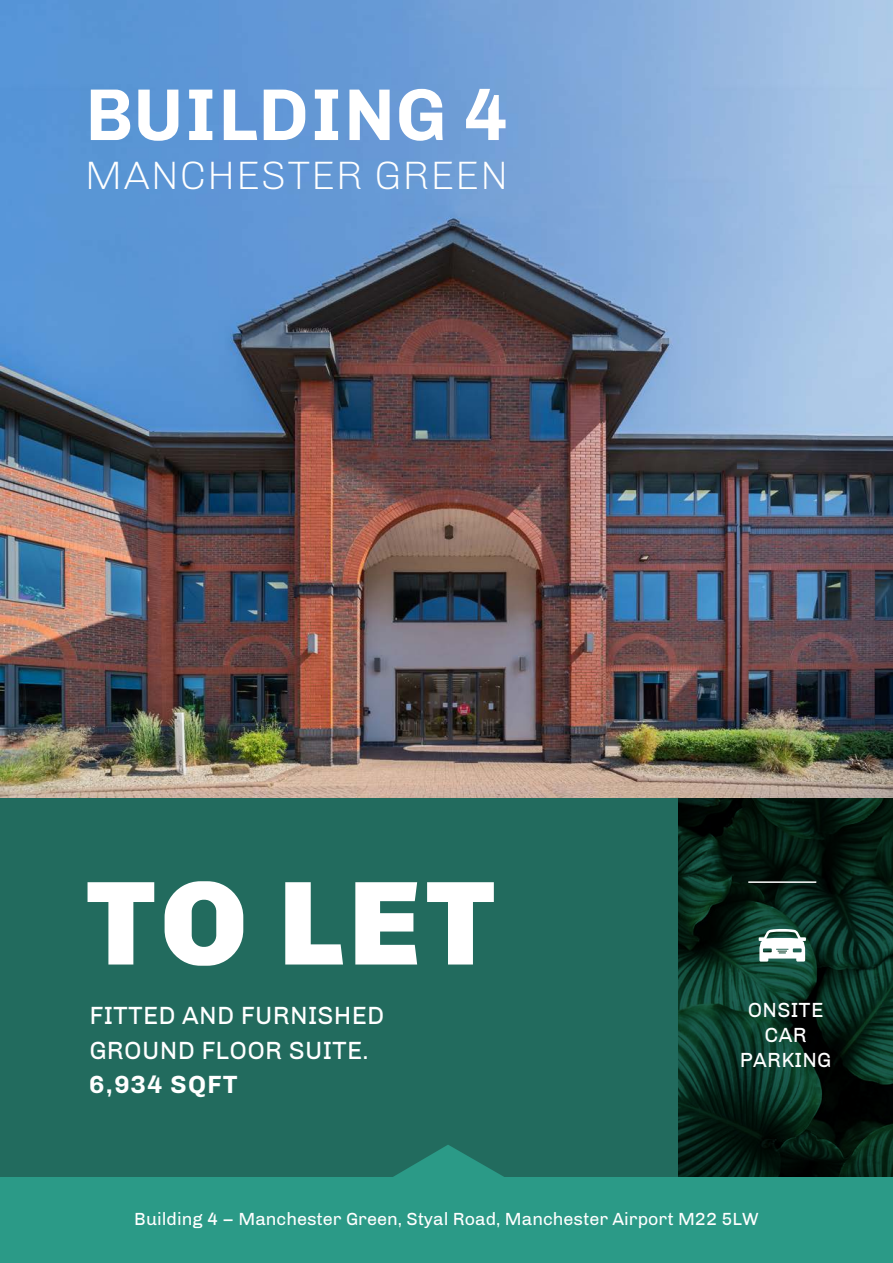
<style>
.page{position:relative;width:893px;height:1263px;background:#fff}
.page>*{position:absolute;margin:0;border:0;box-sizing:border-box;transform-origin:0 0}
.t1{font:900 120px "Chivo";color:#fff}
.t2{font:700 73.5px "Chivo";letter-spacing:.01em;color:#fff}
.t3{font:300 40.5px "Chivo";letter-spacing:.02em;color:#fff}
.t4{font:25.5px/34.5px "Chivo";letter-spacing:.01em;color:#fff}
.t5{font:21px/25.2px "Chivo";letter-spacing:.01em;color:#fff;text-align:center}
.t6{font:18px "Chivo";color:#fff}
.s1{font-weight:700}
</style>
<div class="page">
<div style="left:0;top:780px;width:893px;height:483px;background:#226b5e"></div>
<img style="left:678px;top:797px;width:215px;height:381px">
<img style="left:0;top:0;width:893px;height:797px">
<div style="left:0;top:1178px;width:893px;height:85px;background:#2b9a87"></div>
<svg style="left:391px;top:1145px;width:115px;height:33px"></svg>
<svg style="left:759px;top:929px;width:47px;height:32px;background:#aec2bc"></svg>
<hr style="left:748px;top:881px;width:68px;height:2px;background:#fff">
<p class="t2" style="left:86px;top:72px;width:425px">BUILDING 4</p>
<p class="t3" style="left:85px;top:151px;width:425px">MANCHESTER GREEN</p>
<p class="t1" style="left:86px;top:852px;width:411px">TO LET</p>
<p class="t4" style="left:89px;top:998px;width:296px">FITTED AND FURNISHED<br>GROUND FLOOR SUITE.<br><span class="s1">6,934 SQFT</span></p>
<p class="t5" style="left:740px;top:997px;width:93px">ONSITE<br>CAR<br>PARKING</p>
<p class="t6" style="left:134px;top:1209px;width:626px">Building 4 – Manchester Green, Styal Road, Manchester Airport M22 5LW</p>
</div>
